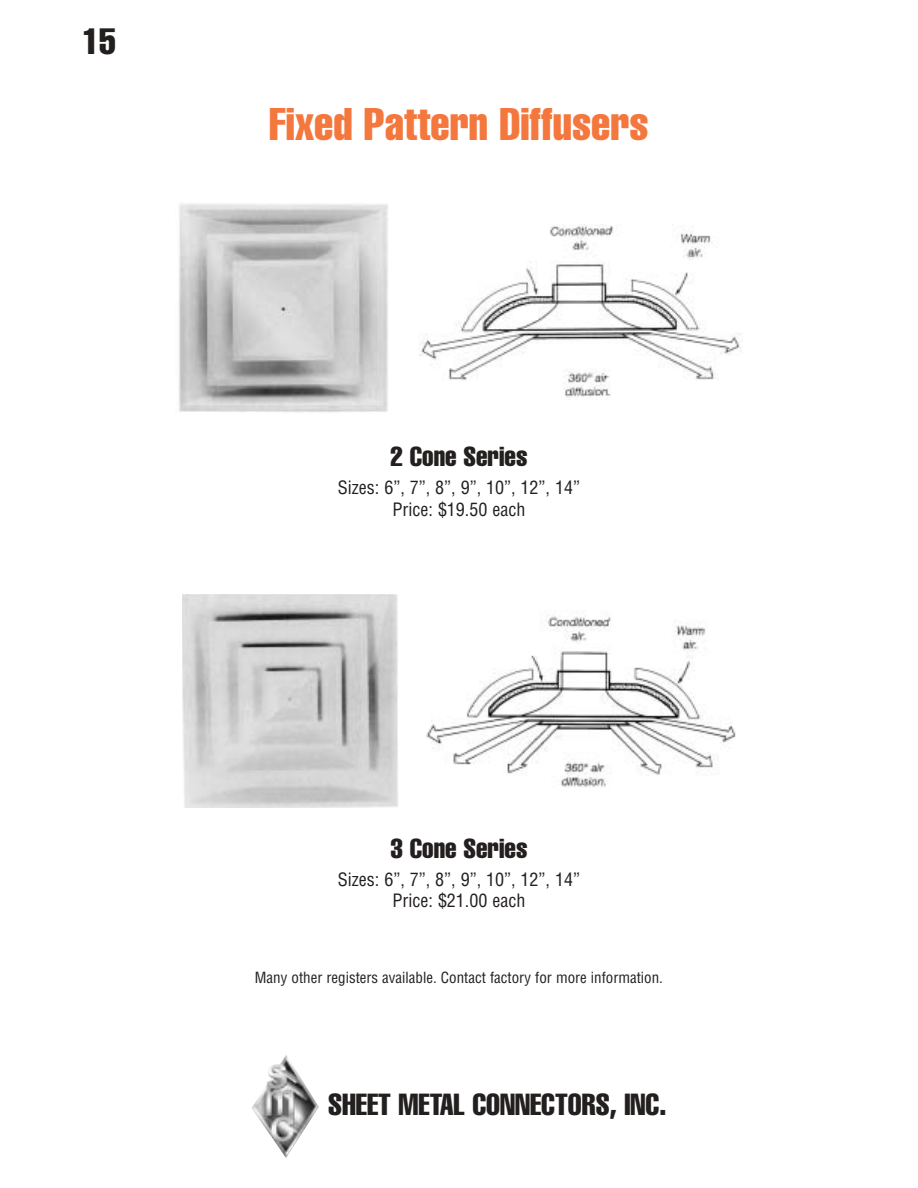
<style>
.page{position:relative;width:918px;height:1188px;background:#fff}
.page>*{position:absolute;margin:0;border:0;box-sizing:border-box;transform-origin:0 0}
.t1{font:extra-condensed 45px "Helvetica";color:#f4783e}
.t2{font:extra-condensed 36px "Helvetica";color:#231f1f}
.t3{font:extra-condensed 30px "Helvetica";color:#231f1f}
.t4{font:extra-condensed 27px "Helvetica";color:#231f1f}
.t5{font:condensed 18px/21.6px "Helvetica";color:#231f1f;text-align:center}
.t6{font:condensed 15px "Helvetica";color:#231f1f}
</style>
<div class="page">
<img style="left:252px;top:1055px;width:67px;height:103px">
<img style="left:182px;top:594px;width:216px;height:213px">
<img style="left:426px;top:616px;width:310px;height:171px">
<img style="left:178px;top:203px;width:210px;height:209px">
<img style="left:418px;top:224px;width:323px;height:173px">
<h2 class="t2" style="left:83px;top:28px;width:35px">15</h2>
<h1 class="t1" style="left:269px;top:108px;width:381px">Fixed Pattern Diffusers</h1>
<h3 class="t4" style="left:390px;top:447px;width:139px">2 Cone Series</h3>
<p class="t5" style="left:338px;top:478px;width:244px">Sizes: 6”, 7”, 8”, 9”, 10”, 12”, 14”<br>Price: $19.50 each</p>
<h3 class="t4" style="left:390px;top:838px;width:139px">3 Cone Series</h3>
<p class="t5" style="left:338px;top:870px;width:244px">Sizes: 6”, 7”, 8”, 9”, 10”, 12”, 14”<br>Price: $21.00 each</p>
<p class="t6" style="left:255px;top:972px;width:410px">Many other registers available. Contact factory for more information.</p>
<h3 class="t3" style="left:328px;top:1093px;width:340px">SHEET METAL CONNECTORS, INC.</h3>
</div>
